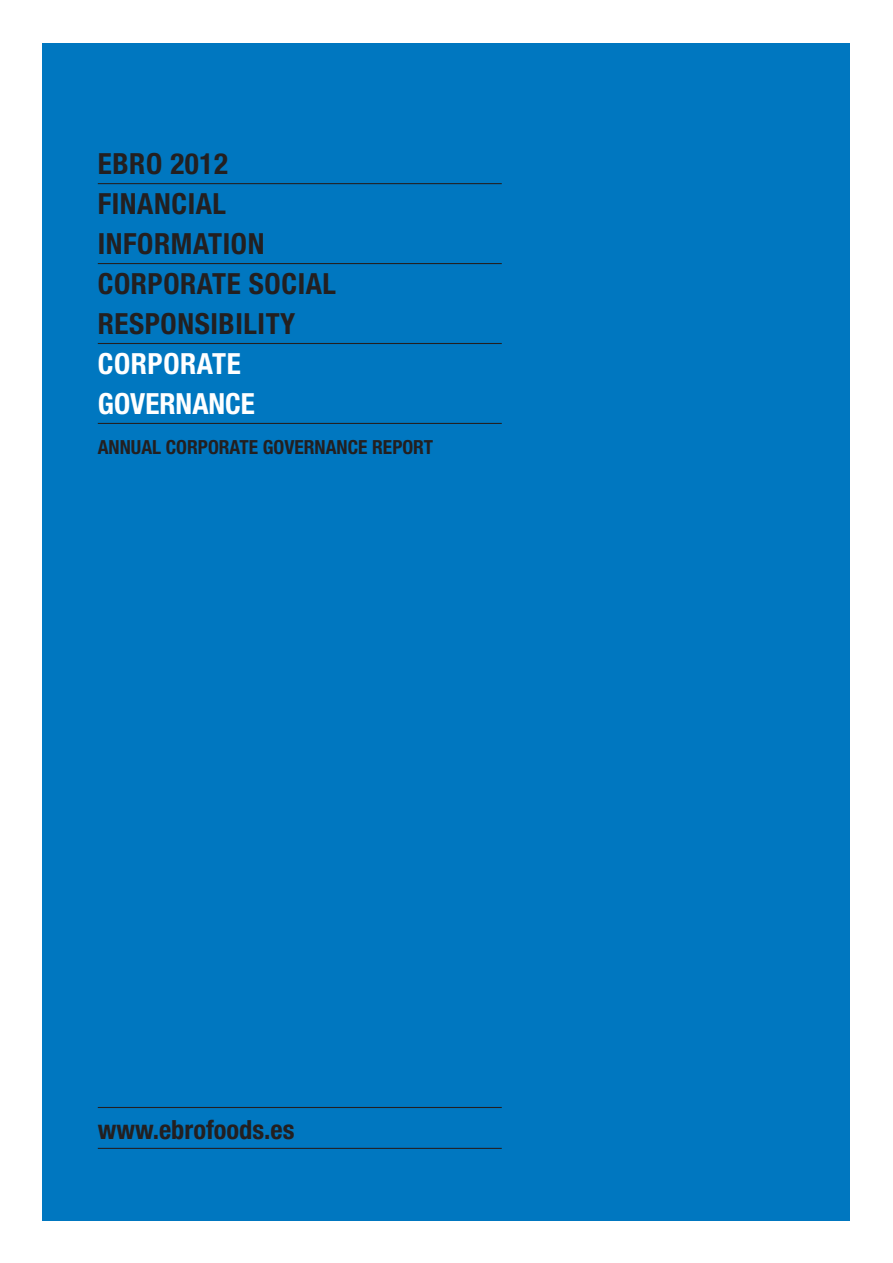
<style>
.page{position:relative;width:893px;height:1263px;background:#fff}
.page>*{position:absolute;margin:0;border:0;box-sizing:border-box;transform-origin:0 0}
.t1{font:700 condensed 29.1px/39.9px "Helvetica Neue LT Std";letter-spacing:.02em;color:#231f20}
.t2{font:700 condensed 29.1px/39.9px "Helvetica Neue LT Std";color:#fff}
.t3{font:700 condensed 26.4px "Helvetica Neue LT Std";color:#231f20}
.t4{font:700 condensed 19.5px "Helvetica Neue LT Std";color:#231f20}
</style>
<div class="page">
<div style="left:43px;top:43px;width:807px;height:1177px;background:#0077c0"></div>
<hr style="left:98px;top:183px;width:404px;height:1px;background:#231f20">
<hr style="left:98px;top:263px;width:404px;height:1px;background:#231f20">
<hr style="left:98px;top:343px;width:404px;height:1px;background:#231f20">
<hr style="left:98px;top:423px;width:404px;height:1px;background:#231f20">
<hr style="left:98px;top:1107px;width:404px;height:1px;background:#231f20">
<hr style="left:98px;top:1148px;width:404px;height:1px;background:#231f20">
<p class="t1" style="left:98px;top:143px;width:240px">EBRO 2012<br>FINANCIAL<br>INFORMATION<br>CORPORATE SOCIAL<br>RESPONSIBILITY</p>
<p class="t2" style="left:98px;top:343px;width:159px">CORPORATE<br>GOVERNANCE</p>
<p class="t4" style="left:98px;top:435px;width:337px">ANNUAL CORPORATE GOVERNANCE REPORT</p>
<p class="t3" style="left:98px;top:1113px;width:198px">www.ebrofoods.es</p>
</div>
